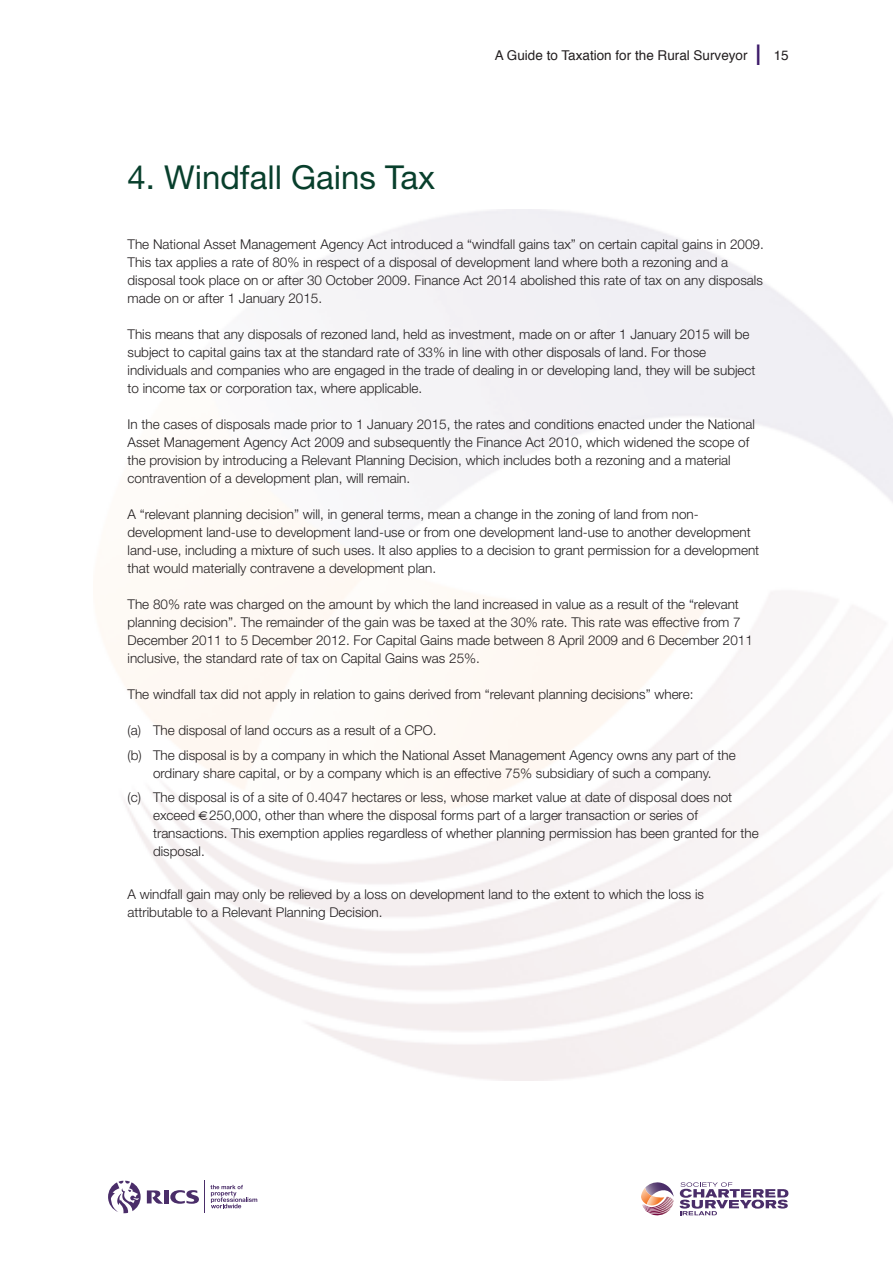
<style>
.page{position:relative;width:893px;height:1263px;background:#fff}
.page>*{position:absolute;margin:0;border:0;box-sizing:border-box;transform-origin:0 0}
.t1{font:33px "Helvetica Neue";color:#083f2c}
.t2{font:300 13.5px/18px "Helvetica Neue";color:#231f20}
.t3{font:13.5px "Helvetica";color:#231f20}
.s1{font-size:28.5px;color:#3e1d6b}
</style>
<div class="page">
<svg style="left:170px;top:1190px;width:29px;height:14px"></svg>
<div style="left:164px;top:1190px;width:5px;height:13px;background:#4a2d69"></div>
<svg style="left:147px;top:1190px;width:16px;height:14px"></svg>
<svg style="left:108px;top:1181px;width:33px;height:32px"></svg>
<hr style="left:205px;top:1180px;width:1px;height:33px;background:#4a2d69">
<svg style="left:210px;top:1185px;width:47px;height:23px"></svg>
<svg style="left:641px;top:1182px;width:33px;height:34px"></svg>
<svg style="left:680px;top:1182px;width:108px;height:33px"></svg>
<svg style="left:199px;top:811px;width:8px;height:9px"></svg>
<h1 class="t1" style="left:128px;top:166px;width:309px">4. Windfall Gains Tax</h1>
<p class="t3" style="left:495px;top:49px;width:295px">A Guide to Taxation for the Rural Surveyor <span class="s1">|</span> 15</p>
<p class="t2" style="left:128px;top:237px;width:638px">The National Asset Management Agency Act introduced a “windfall gains tax” on certain capital gains in 2009.<br>This tax applies a rate of 80% in respect of a disposal of development land where both a rezoning and a disposal took place on or after 30 October 2009. Finance Act 2014 abolished this rate of tax on any disposals made on or after 1 January 2015.</p>
<p class="t2" style="left:128px;top:327px;width:629px">This means that any disposals of rezoned land, held as investment, made on or after 1 January 2015 will be subject to capital gains tax at the standard rate of 33% in line with other disposals of land. For those individuals and companies who are engaged in the trade of dealing in or developing land, they will be subject to income tax or corporation tax, where applicable.</p>
<p class="t2" style="left:128px;top:417px;width:629px">In the cases of disposals made prior to 1 January 2015, the rates and conditions enacted under the National Asset Management Agency Act 2009 and subsequently the Finance Act 2010, which widened the scope of the provision by introducing a Relevant Planning Decision, which includes both a rezoning and a material contravention of a development plan, will remain.</p>
<p class="t2" style="left:128px;top:507px;width:633px">A “relevant planning decision” will, in general terms, mean a change in the zoning of land from non&shy;development land-use to development land-use or from one development land-use to another development land-use, including a mixture of such uses. It also applies to a decision to grant permission for a development that would materially contravene a development plan.</p>
<p class="t2" style="left:128px;top:597px;width:627px">The 80% rate was charged on the amount by which the land increased in value as a result of the “relevant planning decision”. The remainder of the gain was be taxed at the 30% rate. This rate was effective from 7<br>December 2011 to 5 December 2012. For Capital Gains made between 8 April 2009 and 6 December 2011 inclusive, the standard rate of tax on Capital Gains was 25%.</p>
<p class="t2" style="left:128px;top:687px;width:567px">The windfall tax did not apply in relation to gains derived from “relevant planning decisions” where:</p>
<p class="t2" style="left:128px;top:719px;width:610px;line-height:24.5px">(a) The disposal of land occurs as a result of a CPO.<br>(b) The disposal is by a company in which the National Asset Management Agency owns any part of the</p>
<p class="t2" style="left:128px;top:762px;width:606px;line-height:24.5px;text-align:center">ordinary share capital, or by a company which is an effective 75% subsidiary of such a company.<br>(c) The disposal is of a site of 0.4047 hectares or less, whose market value at date of disposal does not</p>
<p class="t2" style="left:153px;top:807px;width:607px">exceed 250,000, other than where the disposal forms part of a larger transaction or series of transactions. This exemption applies regardless of whether planning permission has been granted for the disposal.</p>
<p class="t2" style="left:128px;top:886px;width:578px">A windfall gain may only be relieved by a loss on development land to the extent to which the loss is attributable to a Relevant Planning Decision.</p>
</div>
